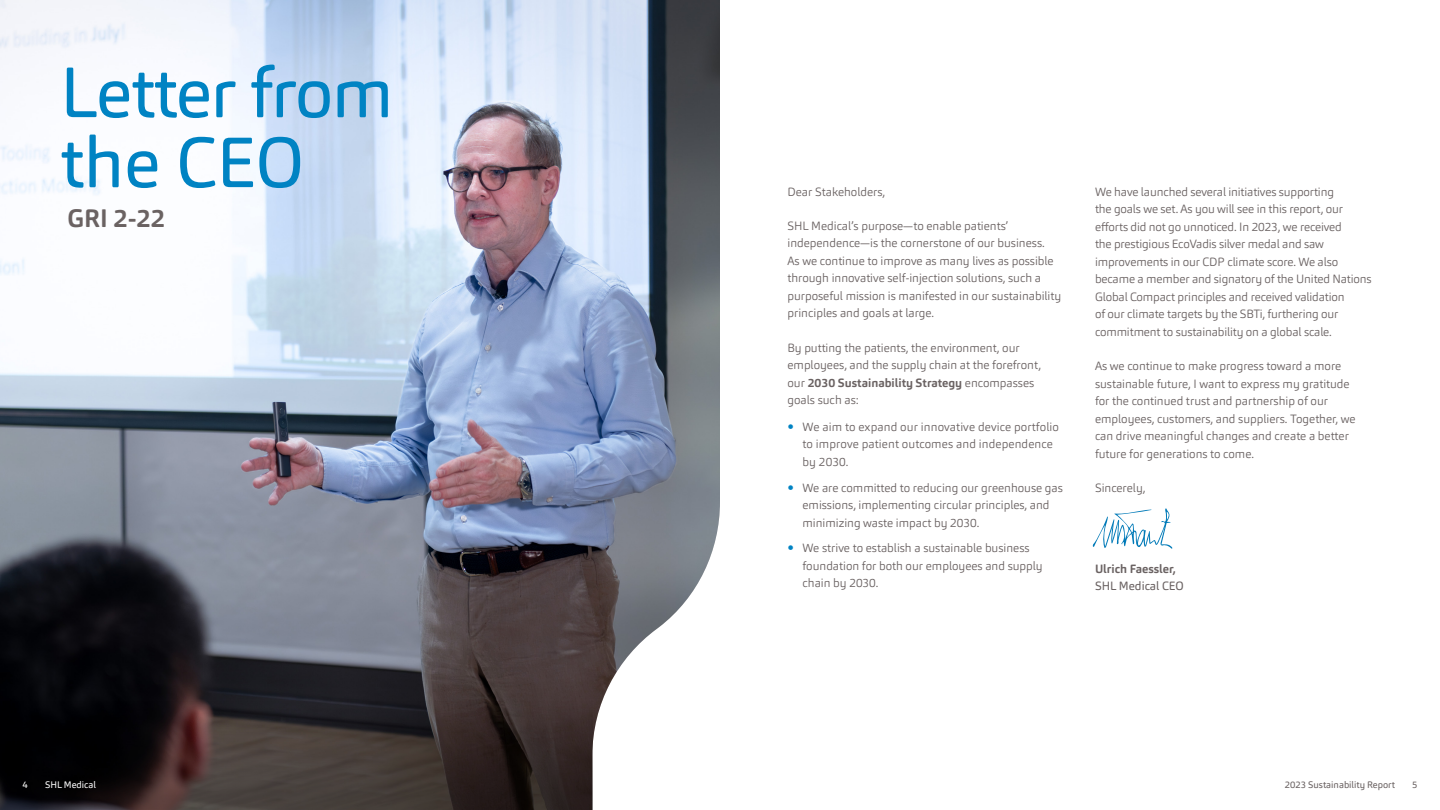
<style>
.page{position:relative;width:1440px;height:810px;background:#fff}
.page>*{position:absolute;margin:0;border:0;box-sizing:border-box;transform-origin:0 0}
.t1{font:70px/70px "Carnas";letter-spacing:-.02em;color:#0083c3}
.t2{font:700 25px "Carnas";color:#6a6262}
.t3{font:300 11.88px/17.5px "Carnas";color:#6a6262}
.t4{font:700 11.88px "Carnas";color:#6a6262}
.t5{font:11.88px "Carnas";color:#6a6262}
.t6{font:9.38px "Carnas";color:#6a6262}
.t7{font:9.38px "Carnas";color:#fff}
.s1{font-weight:700}
</style>
<div class="page">
<img style="left:0;top:248px;width:720px;height:562px">
<svg style="left:0;top:0;width:720px;height:248px"></svg>
<svg style="left:0;top:675px;width:592px;height:135px;background:#2b2323"></svg>
<svg style="left:1093px;top:508px;width:80px;height:41px"></svg>
<h1 class="t1" style="left:60px;top:57px;width:335px">Letter from the CEO</h1>
<h2 class="t2" style="left:68px;top:203px;width:99px">GRI 2-22</h2>
<p class="t3" style="left:788px;top:183px;width:99px">Dear Stakeholders,</p>
<p class="t3" style="left:788px;top:217px;width:275px">SHL Medical’s purpose—to enable patients’ independence—is the cornerstone of our business.<br>As we continue to improve as many lives as possible through innovative self-injection solutions, such a purposeful mission is manifested in our sustainability principles and goals at large.</p>
<p class="t3" style="left:788px;top:339px;width:255px">By putting the patients, the environment, our employees, and the supply chain at the forefront, our <span class="s1">2030 Sustainability Strategy</span> encompasses goals such as:</p>
<p class="t3" style="left:802px;top:418px;width:258px">We aim to expand our innovative device portfolio to improve patient outcomes and independence by 2030.</p>
<p class="t3" style="left:802px;top:479px;width:262px">We are committed to reducing our greenhouse gas emissions, implementing circular principles, and minimizing waste impact by 2030.</p>
<p class="t3" style="left:802px;top:540px;width:242px">We strive to establish a sustainable business foundation for both our employees and supply chain by 2030.</p>
<p class="t3" style="left:1095px;top:183px;width:278px">We have launched several initiatives supporting<br>the goals we set. As you will see in this report, our efforts did not go unnoticed. In 2023, we received<br>the prestigious EcoVadis silver medal and saw improvements in our CDP climate score. We also became a member and signatory of the United Nations Global Compact principles and received validation<br>of our climate targets by the SBTi, furthering our commitment to sustainability on a global scale.</p>
<p class="t3" style="left:1095px;top:357px;width:262px">As we continue to make progress toward a more sustainable future, I want to express my gratitude for the continued trust and partnership of our employees, customers, and suppliers. Together, we can drive meaningful changes and create a better future for generations to come.</p>
<p class="t3" style="left:1095px;top:479px;width:52px">Sincerely,</p>
<p class="t4" style="left:1095px;top:561px;width:82px">Ulrich Faessler,</p>
<p class="t5" style="left:1095px;top:579px;width:90px">SHL Medical CEO</p>
<p class="t7" style="left:23px;top:778px;width:7px">4</p>
<p class="t7" style="left:45px;top:778px;width:52px">SHL Medical</p>
<p class="t6" style="left:1285px;top:778px;width:112px">2023 Sustainability Report</p>
<p class="t6" style="left:1412px;top:778px;width:7px">5</p>
</div>
